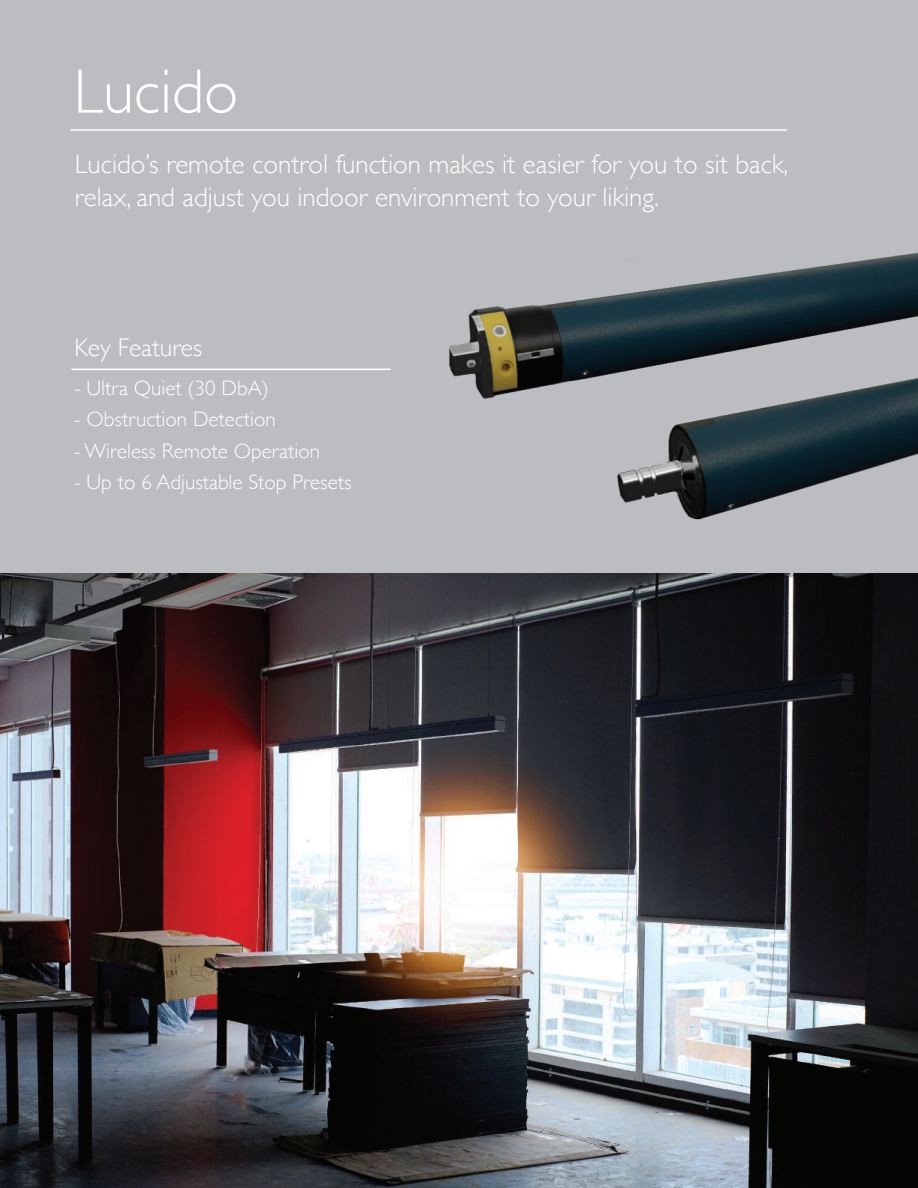
<style>
.page{position:relative;width:918px;height:1188px;background:#fff}
.page>*{position:absolute;margin:0;border:0;box-sizing:border-box;transform-origin:0 0}
.t1{font:300 63px "Gill Sans";color:#fff}
.t2{font:300 27px/32.4px "Gill Sans";color:#fff}
.t3{font:300 25.5px "Gill Sans";color:#fff}
.t4{font:300 21px "Gill Sans";color:#fff}
</style>
<div class="page">
<div style="left:0;top:1px;width:917px;height:1187px;background:#bcbdc0"></div>
<hr style="left:71px;top:129px;width:716px;height:2px;background:#fff">
<hr style="left:72px;top:369px;width:318px;height:1px;background:#fff">
<img style="left:297px;top:93px;width:621px;height:480px">
<img style="left:0;top:573px;width:918px;height:615px">
<h1 class="t1" style="left:73px;top:42px;width:166px">Lucido</h1>
<p class="t2" style="left:75px;top:147px;width:715px">Lucido’s remote control function makes it easier for you to sit back, relax, and adjust you indoor environment to your liking.</p>
<p class="t3" style="left:74px;top:327px;width:129px">Key Features</p>
<p class="t4" style="left:74px;top:371px;width:196px">- Ultra Quiet (30 DbA)</p>
<p class="t4" style="left:74px;top:403px;width:203px">- Obstruction Detection</p>
<p class="t4" style="left:74px;top:434px;width:248px">- Wireless Remote Operation</p>
<p class="t4" style="left:74px;top:466px;width:279px">- Up to 6 Adjustable Stop Presets</p>
</div>
